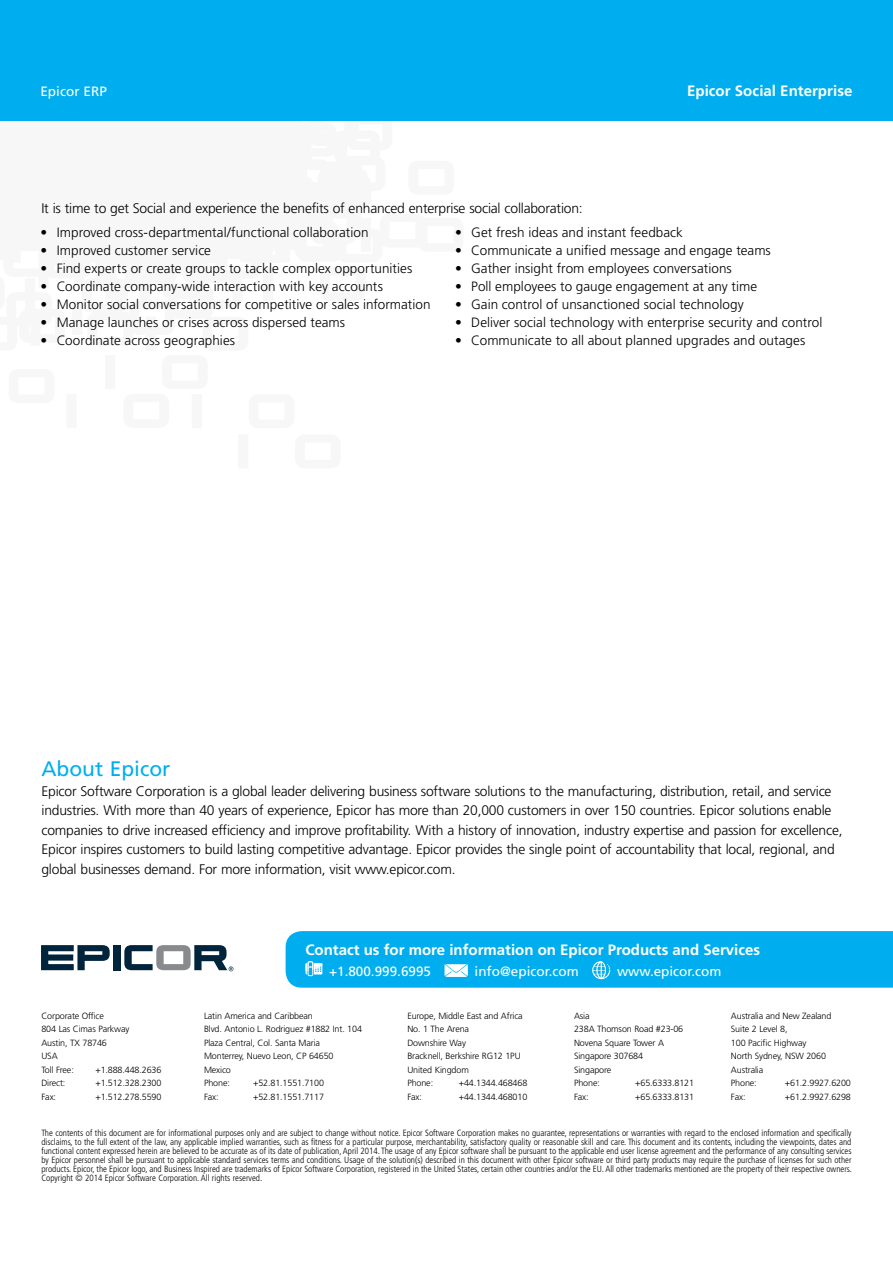
<style>
.page{position:relative;width:893px;height:1263px;background:#fff}
.page>*{position:absolute;margin:0;border:0;box-sizing:border-box;transform-origin:0 0}
.t1{font:21px "Frutiger LT Std";color:#00aeef}
.Product_Name_Header{font:700 15px "Frutiger LT Std";color:#fff}
.Body_Copy{font:300 13.8px/19.5px "Frutiger LT Std";letter-spacing:-.015em;color:#000}
.t2{font:300 13.5px "Frutiger LT Std";letter-spacing:.005em;color:#000}
.Phone_Email_Website{font:13.5px "Frutiger LT Std";color:#fff}
.Product_Name_Header-2{font:13.5px "Frutiger LT Std";letter-spacing:.005em;color:#fff}
.Disclaimer{font:300 condensed 9px/9px "Frutiger LT Std";color:#000;text-align:justify}
.t3{font:300 9px/13.5px "Frutiger LT Std";letter-spacing:-.015em;color:#000}
</style>
<div class="page">
<div style="left:0;top:0;width:893px;height:121px;background:#00aeef"></div>
<div style="left:113px;top:945px;width:8px;height:25px;background:#00243b"></div>
<svg style="left:41px;top:945px;width:69px;height:25px"></svg>
<svg style="left:124px;top:945px;width:109px;height:26px"></svg>
<div style="left:286px;top:931px;width:607px;height:57px;background:#00aeef"></div>
<p class="Product_Name_Header-2" style="left:40px;top:83px;width:68px">Epicor ERP</p>
<p class="Product_Name_Header" style="left:687px;top:82px;width:167px">Epicor Social Enterprise</p>
<p class="Body_Copy" style="left:41px;top:199px;width:543px">It is time to get Social and experience the benefits of enhanced enterprise social collaboration:</p>
<p class="t2" style="left:40px;top:224px;width:330px">• Improved cross-departmental/functional collaboration</p>
<p class="t2" style="left:40px;top:242px;width:172px">• Improved customer service</p>
<p class="t2" style="left:40px;top:260px;width:373px">• Find experts or create groups to tackle complex opportunities</p>
<p class="t2" style="left:40px;top:278px;width:344px">• Coordinate company-wide interaction with key accounts</p>
<p class="t2" style="left:40px;top:296px;width:392px">• Monitor social conversations for competitive or sales information</p>
<p class="t2" style="left:40px;top:314px;width:306px">• Manage launches or crises across dispersed teams</p>
<p class="t2" style="left:40px;top:332px;width:196px">• Coordinate across geographies</p>
<p class="t2" style="left:455px;top:224px;width:230px">• Get fresh ideas and instant feedback</p>
<p class="t2" style="left:455px;top:242px;width:317px">• Communicate a unified message and engage teams</p>
<p class="t2" style="left:455px;top:260px;width:278px">• Gather insight from employees conversations</p>
<p class="t2" style="left:455px;top:278px;width:304px">• Poll employees to gauge engagement at any time</p>
<p class="t2" style="left:455px;top:296px;width:290px">• Gain control of unsanctioned social technology</p>
<p class="t2" style="left:455px;top:314px;width:369px">• Deliver social technology with enterprise security and control</p>
<p class="t2" style="left:455px;top:332px;width:352px">• Communicate to all about planned upgrades and outages</p>
<h1 class="t1" style="left:41px;top:756px;width:130px">About Epicor</h1>
<p class="Body_Copy" style="left:41px;top:781px;width:803px">Epicor Software Corporation is a global leader delivering business software solutions to the manufacturing, distribution, retail, and service industries. With more than 40 years of experience, Epicor has more than 20,000 customers in over 150 countries. Epicor solutions enable companies to drive increased efficiency and improve profitability. With a history of innovation, industry expertise and passion for excellence, Epicor inspires customers to build lasting competitive advantage. Epicor provides the single point of accountability that local, regional, and global businesses demand. For more information, visit www.epicor.com.</p>
<h2 class="Product_Name_Header" style="left:305px;top:941px;width:456px">Contact us for more information on Epicor Products and Services</h2>
<p class="t3" style="left:41px;top:1009px;width:90px">Corporate Office<br>804 Las Cimas Parkway<br>Austin, TX 78746<br>USA<br>Toll Free:</p>
<p class="t3" style="left:95px;top:1063px;width:68px">+1.888.448.2636</p>
<p class="t3" style="left:41px;top:1077px;width:26px">Direct:</p>
<p class="t3" style="left:95px;top:1077px;width:68px">+1.512.328.2300</p>
<p class="t3" style="left:41px;top:1090px;width:16px">Fax:</p>
<p class="t3" style="left:95px;top:1090px;width:68px">+1.512.278.5590</p>
<p class="Phone_Email_Website" style="left:329px;top:963px;width:103px">+1.800.999.6995</p>
<p class="Phone_Email_Website" style="left:475px;top:963px;width:106px">info@epicor.com</p>
<p class="Phone_Email_Website" style="left:617px;top:963px;width:106px">www.epicor.com</p>
<p class="t3" style="left:204px;top:1009px;width:159px">Latin America and Caribbean<br>Blvd. Antonio L. Rodriguez #1882 Int. 104<br>Plaza Central, Col. Santa Maria<br>Monterrey, Nuevo Leon, CP 64650<br>Mexico<br>Phone:</p>
<p class="t3" style="left:253px;top:1077px;width:72px">+52.81.1551.7100</p>
<p class="t3" style="left:407px;top:1009px;width:117px">Europe, Middle East and Africa<br>No. 1 The Arena<br>Downshire Way<br>Bracknell, Berkshire RG12 1PU<br>United Kingdom<br>Phone:</p>
<p class="t3" style="left:459px;top:1077px;width:70px">+44.1344.468468</p>
<p class="t3" style="left:574px;top:1009px;width:111px">Asia<br>238A Thomson Road #23-06<br>Novena Square Tower A<br>Singapore 307684<br>Singapore<br>Phone:</p>
<p class="t3" style="left:635px;top:1077px;width:60px">+65.6333.8121</p>
<p class="t3" style="left:731px;top:1009px;width:102px">Australia and New Zealand<br>Suite 2 Level 8,<br>100 Pacific Highway<br>North Sydney, NSW 2060<br>Australia<br>Phone:</p>
<p class="t3" style="left:785px;top:1077px;width:68px">+61.2.9927.6200</p>
<p class="t3" style="left:204px;top:1090px;width:16px">Fax:</p>
<p class="t3" style="left:253px;top:1090px;width:72px">+52.81.1551.7117</p>
<p class="t3" style="left:407px;top:1090px;width:16px">Fax:</p>
<p class="t3" style="left:459px;top:1090px;width:70px">+44.1344.468010</p>
<p class="t3" style="left:574px;top:1090px;width:16px">Fax:</p>
<p class="t3" style="left:635px;top:1090px;width:60px">+65.6333.8131</p>
<p class="t3" style="left:731px;top:1090px;width:16px">Fax:</p>
<p class="t3" style="left:785px;top:1090px;width:68px">+61.2.9927.6298</p>
<p class="Disclaimer" style="left:41px;top:1128px;width:812px">The contents of this document are for informational purposes only and are subject to change without notice. Epicor Software Corporation makes no guarantee, representations or warranties with regard to the enclosed information and specifically disclaims, to the full extent of the law, any applicable implied warranties, such as fitness for a particular purpose, merchantability, satisfactory quality or reasonable skill and care. This document and its contents, including the viewpoints, dates and functional content expressed herein are believed to be accurate as of its date of publication, April 2014. The usage of any Epicor software shall be pursuant to the applicable end user license agreement and the performance of any consulting services by Epicor personnel shall be pursuant to applicable standard services terms and conditions. Usage of the solution(s) described in this document with other Epicor software or third party products may require the purchase of licenses for such other products. Epicor, the Epicor logo, and Business Inspired are trademarks of Epicor Software Corporation, registered in the United States, certain other countries and/or the EU. All other trademarks mentioned are the property of their respective owners.<br>Copyright © 2014 Epicor Software Corporation. All rights reserved.</p>
</div>
